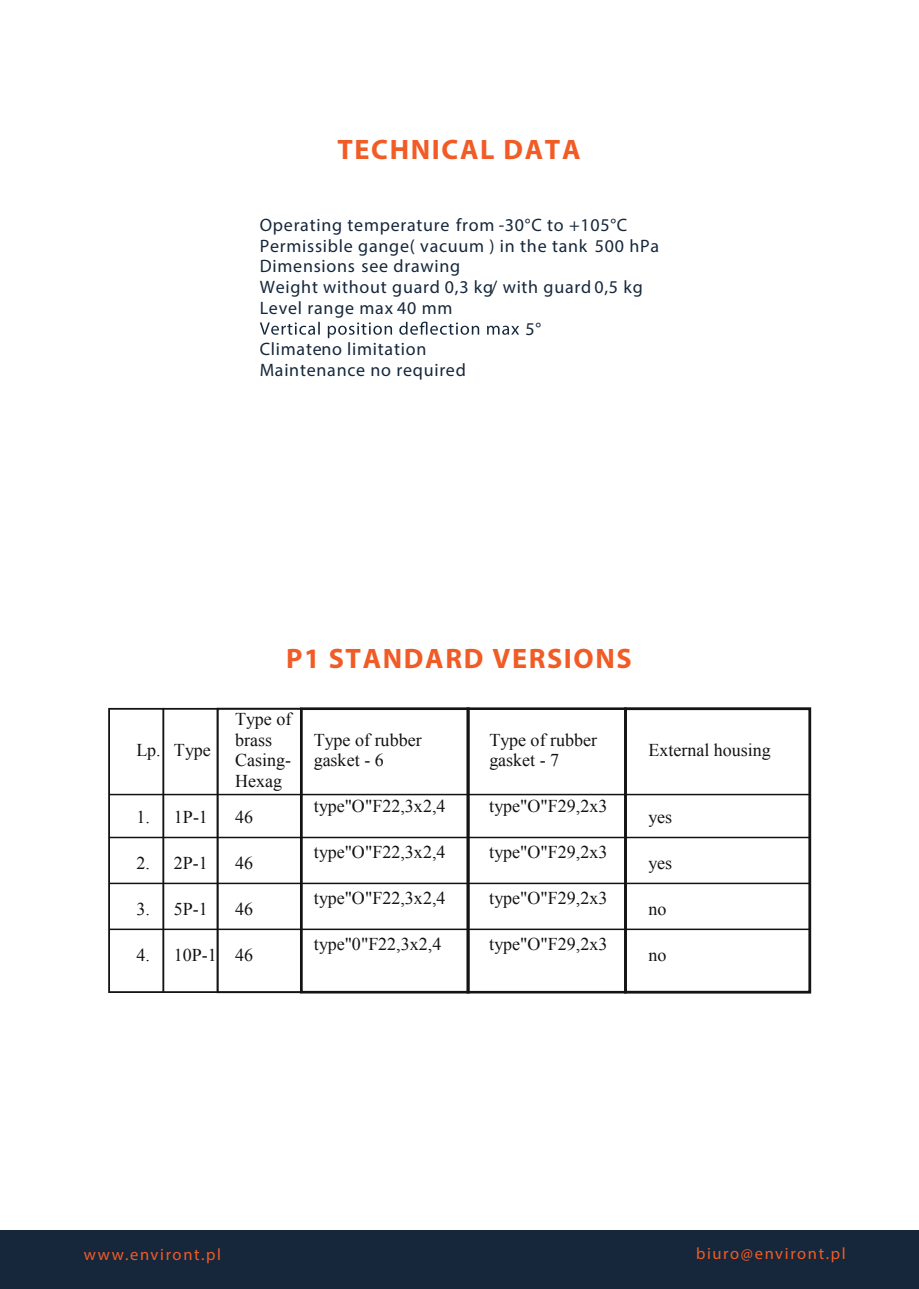
<style>
.page{position:relative;width:919px;height:1289px;background:#fff}
.page>*{position:absolute;margin:0;border:0;box-sizing:border-box;transform-origin:0 0}
.t1{font:700 28.2px "Myriad Pro";letter-spacing:.06em;color:#f15b25}
.t2{font:18px/20.7px "Times New Roman";color:#121311}
.t3{font:18px "Myriad Pro";letter-spacing:.04em;color:#16273b}
.t4{font:16.5px "Myriad Pro";letter-spacing:.1em;color:#f15b25}
</style>
<div class="page">
<div style="left:0;top:1230px;width:918px;height:58px;background:#16273b"></div>
<svg style="left:260px;top:321px;width:259px;height:17px"></svg>
<div style="left:108px;top:708px;width:56px;height:284px;border:2px solid #131514"></div>
<div style="left:162px;top:708px;width:56px;height:284px;border:2px solid #131514"></div>
<div style="left:217px;top:707px;width:85px;height:286px;border:2px solid #131514"></div>
<div style="left:300px;top:707px;width:169px;height:286px;border:3px solid #131514"></div>
<div style="left:466px;top:707px;width:160px;height:286px;border:3px solid #131514"></div>
<div style="left:624px;top:707px;width:187px;height:286px;border:3px solid #131514"></div>
<hr style="left:109px;top:793px;width:700px;height:2px;background:#121311">
<hr style="left:109px;top:836px;width:700px;height:2px;background:#121311">
<hr style="left:109px;top:882px;width:700px;height:2px;background:#121311">
<hr style="left:109px;top:928px;width:700px;height:2px;background:#121311">
<h1 class="t1" style="left:337px;top:131px;width:245px">TECHNICAL DATA</h1>
<p class="t3" style="left:260px;top:214px;width:369px">Operating temperature from -30°C to +105°C</p>
<p class="t3" style="left:260px;top:234px;width:401px">Permissible gange( vacuum ) in the tank 500 hPa</p>
<p class="t3" style="left:260px;top:255px;width:202px">Dimensions see drawing</p>
<p class="t3" style="left:260px;top:276px;width:384px">Weight without guard 0,3 kg/ with guard 0,5 kg</p>
<p class="t3" style="left:260px;top:297px;width:194px">Level range max 40 mm</p>
<p class="t3" style="left:525px;top:317px;width:17px">5°</p>
<p class="t3" style="left:260px;top:338px;width:168px">Climateno limitation</p>
<p class="t3" style="left:260px;top:359px;width:208px">Maintenance no required</p>
<p class="t2" style="left:136px;top:739px;width:76px">Lp. Type</p>
<h1 class="t1" style="left:286px;top:640px;width:347px">P1 STANDARD VERSIONS</h1>
<p class="t2" style="left:235px;top:708px;width:58px">Type of brass<br>Casing-<br>Hexag</p>
<p class="t2" style="left:314px;top:729px;width:109px">Type of rubber gasket - 6</p>
<p class="t2" style="left:489px;top:729px;width:109px">Type of rubber gasket - 7</p>
<p class="t2" style="left:648px;top:739px;width:124px">External housing</p>
<p class="t2" style="left:136px;top:806px;width:73px">1. 1P-1</p>
<p class="t2" style="left:235px;top:806px;width:19px">46</p>
<p class="t2" style="left:314px;top:795px;width:133px">type"O"F22,3x2,4</p>
<p class="t2" style="left:489px;top:795px;width:120px">type"O"F29,2x3</p>
<p class="t2" style="left:648px;top:806px;width:25px">yes</p>
<p class="t2" style="left:136px;top:852px;width:73px">2. 2P-1</p>
<p class="t2" style="left:235px;top:852px;width:19px">46</p>
<p class="t2" style="left:314px;top:841px;width:133px">type"O"F22,3x2,4</p>
<p class="t2" style="left:489px;top:841px;width:120px">type"O"F29,2x3</p>
<p class="t2" style="left:648px;top:852px;width:25px">yes</p>
<p class="t2" style="left:136px;top:897px;width:73px">3. 5P-1</p>
<p class="t2" style="left:235px;top:897px;width:19px">46</p>
<p class="t2" style="left:314px;top:887px;width:133px">type"O"F22,3x2,4</p>
<p class="t2" style="left:489px;top:887px;width:120px">type"O"F29,2x3</p>
<p class="t2" style="left:648px;top:897px;width:19px">no</p>
<p class="t2" style="left:136px;top:943px;width:118px">4. 10P-1 46</p>
<p class="t2" style="left:314px;top:933px;width:129px">type"0"F22,3x2,4</p>
<p class="t2" style="left:489px;top:933px;width:120px">type"O"F29,2x3</p>
<p class="t2" style="left:648px;top:943px;width:19px">no</p>
<p class="t4" style="left:84px;top:1244px;width:139px">www.environt.pl</p>
<p class="t4" style="left:696px;top:1242px;width:151px">biuro@environt.pl</p>
</div>
